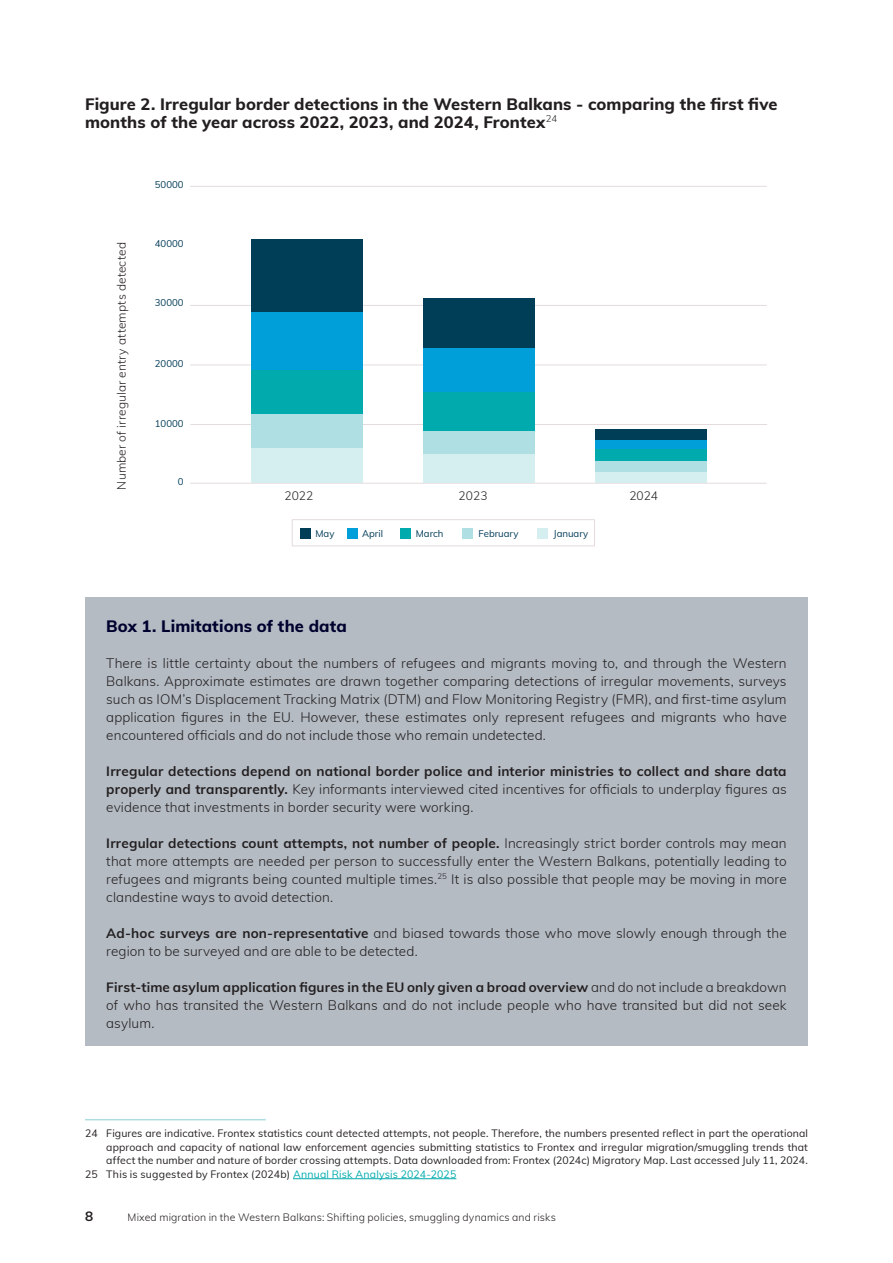
<style>
.page{position:relative;width:893px;height:1263px;background:#fff}
.page>*{position:absolute;margin:0;border:0;box-sizing:border-box;transform-origin:0 0}
._3_Subhead_11_12pt_Muli_ExtraBold_SPAN{font:800 16.5px/18px "Muli";letter-spacing:.005em;color:#231f20}
._3_BOX_Subhead{font:800 16.5px "Muli";letter-spacing:.005em;color:#00002e}
._5_BOX_Body{font:300 13.5px/18px "Muli";letter-spacing:.01em;color:#231f20;text-align:justify}
.t1{font:700 13.5px "Muli";color:#231f20}
._4_Body_8_11pt_Muli_Light_ES{font:300 12px "Muli";letter-spacing:.01em;color:#231f20}
.Footnotes_JUSTIFIED{font:10.5px/13.5px "Muli";letter-spacing:.015em;color:#231f20;text-align:justify}
.t2{font:300 10.5px "Muli";letter-spacing:.015em;color:#231f20}
.t3{font:9.6px "Muli";color:#003b57}
.s1{font-weight:700}
.s2{color:#00aaad}
</style>
<div class="page">
<hr style="left:85px;top:1119px;width:181px;height:1px;background:#aedee4">
<hr style="left:293px;top:1178px;width:163px;height:1px;background:#00aaad">
<div style="left:85px;top:597px;width:723px;height:21px;background:#b4bbc3"></div>
<div style="left:85px;top:615px;width:723px;height:21px;background:#b4bbc3"></div>
<div style="left:85px;top:632px;width:723px;height:18px;background:#b4bbc3"></div>
<div style="left:85px;top:650px;width:723px;height:90px;background:#b4bbc3"></div>
<div style="left:85px;top:740px;width:723px;height:18px;background:#b4bbc3"></div>
<div style="left:85px;top:758px;width:723px;height:54px;background:#b4bbc3"></div>
<div style="left:85px;top:812px;width:723px;height:18px;background:#b4bbc3"></div>
<div style="left:85px;top:830px;width:723px;height:72px;background:#b4bbc3"></div>
<div style="left:85px;top:902px;width:723px;height:18px;background:#b4bbc3"></div>
<div style="left:85px;top:920px;width:723px;height:36px;background:#b4bbc3"></div>
<div style="left:85px;top:956px;width:723px;height:18px;background:#b4bbc3"></div>
<div style="left:85px;top:974px;width:723px;height:54px;background:#b4bbc3"></div>
<div style="left:85px;top:1028px;width:723px;height:18px;background:#b4bbc3"></div>
<hr style="left:190px;top:483px;width:577px;height:1px;background:#e5dbdf">
<hr style="left:190px;top:424px;width:577px;height:1px;background:#e5dbdf">
<hr style="left:190px;top:365px;width:577px;height:1px;background:#e5dbdf">
<hr style="left:190px;top:305px;width:577px;height:1px;background:#e5dbdf">
<hr style="left:190px;top:186px;width:577px;height:1px;background:#e5dbdf">
<div style="left:251px;top:239px;width:112px;height:74px;background:#003d57"></div>
<div style="left:251px;top:313px;width:112px;height:58px;background:#009fda"></div>
<div style="left:251px;top:370px;width:112px;height:45px;background:#00aaad"></div>
<div style="left:251px;top:415px;width:112px;height:33px;background:#afdfe3"></div>
<div style="left:251px;top:448px;width:112px;height:35px;background:#d5eef0"></div>
<div style="left:423px;top:298px;width:111px;height:50px;background:#003d57"></div>
<div style="left:423px;top:348px;width:112px;height:44px;background:#009fda"></div>
<div style="left:423px;top:392px;width:112px;height:40px;background:#00aaad"></div>
<div style="left:423px;top:431px;width:112px;height:23px;background:#afdfe3"></div>
<div style="left:423px;top:454px;width:112px;height:29px;background:#d5eef0"></div>
<div style="left:595px;top:429px;width:111px;height:11px;background:#003d57"></div>
<div style="left:595px;top:440px;width:111px;height:9px;background:#009fda"></div>
<div style="left:595px;top:449px;width:111px;height:12px;background:#00aaad"></div>
<div style="left:595px;top:461px;width:111px;height:11px;background:#afdfe3"></div>
<div style="left:595px;top:472px;width:111px;height:11px;background:#d5eef0"></div>
<div style="left:300px;top:529px;width:10px;height:10px;background:#003d57"></div>
<div style="left:347px;top:529px;width:10px;height:10px;background:#009fda"></div>
<div style="left:401px;top:529px;width:10px;height:10px;background:#00aaad"></div>
<div style="left:462px;top:528px;width:10px;height:11px;background:#afdfe3"></div>
<div style="left:537px;top:528px;width:10px;height:11px;background:#d5eef0"></div>
<div style="left:292px;top:519px;width:303px;height:27px;border:1px solid #e5dbdf"></div>
<p class="_3_Subhead_11_12pt_Muli_ExtraBold_SPAN" style="left:85px;top:94px;width:694px">Figure 2. Irregular border detections in the Western Balkans - comparing the first five months of the year across 2022, 2023, and 2024, Frontex<sup>24</sup></p>
<p class="_4_Body_8_11pt_Muli_Light_ES" style="left:113px;top:490px;width:249px;rotate:-90deg">Number of irregular entry attempts detected</p>
<p class="t3" style="left:155px;top:178px;width:30px">50000</p>
<p class="t3" style="left:155px;top:237px;width:30px">40000</p>
<p class="t3" style="left:155px;top:295px;width:30px">30000</p>
<p class="t3" style="left:155px;top:357px;width:30px">20000</p>
<p class="t3" style="left:155px;top:416px;width:30px">10000</p>
<p class="t3" style="left:178px;top:475px;width:7px">0</p>
<p class="_4_Body_8_11pt_Muli_Light_ES" style="left:284px;top:487px;width:30px">2022</p>
<p class="_4_Body_8_11pt_Muli_Light_ES" style="left:459px;top:487px;width:31px">2023</p>
<p class="_4_Body_8_11pt_Muli_Light_ES" style="left:629px;top:487px;width:30px">2024</p>
<p class="t3" style="left:315px;top:526px;width:21px">May</p>
<p class="t3" style="left:362px;top:526px;width:22px">April</p>
<p class="t3" style="left:416px;top:526px;width:29px">March</p>
<p class="t3" style="left:478px;top:526px;width:41px">February</p>
<p class="t3" style="left:554px;top:526px;width:36px">January</p>
<p class="_3_BOX_Subhead" style="left:106px;top:614px;width:242px">Box 1. Limitations of the data</p>
<p class="_5_BOX_Body" style="left:106px;top:653px;width:682px">There is little certainty about the numbers of refugees and migrants moving to, and through the Western Balkans. Approximate estimates are drawn together comparing detections of irregular movements, surveys such as IOM’s Displacement Tracking Matrix (DTM) and Flow Monitoring Registry (FMR), and first-time asylum application figures in the EU. However, these estimates only represent refugees and migrants who have encountered officials and do not include those who remain undetected.</p>
<p class="_5_BOX_Body" style="left:106px;top:761px;width:682px"><span class="s1">Irregular detections depend on national border police and interior ministries to collect and share data properly and transparently.</span> Key informants interviewed cited incentives for officials to underplay figures as evidence that investments in border security were working.</p>
<p class="_5_BOX_Body" style="left:106px;top:833px;width:682px"><span class="s1">Irregular detections count attempts, not number of people.</span> Increasingly strict border controls may mean that more attempts are needed per person to successfully enter the Western Balkans, potentially leading to refugees and migrants being counted multiple times.<sup>25</sup> It is also possible that people may be moving in more clandestine ways to avoid detection.</p>
<p class="_5_BOX_Body" style="left:106px;top:923px;width:682px"><span class="s1">Ad-hoc surveys are non-representative</span> and biased towards those who move slowly enough through the region to be surveyed and are able to be detected.</p>
<p class="_5_BOX_Body" style="left:106px;top:977px;width:682px"><span class="s1">First-time asylum application figures in the EU only given a broad overview</span> and do not include a breakdown of who has transited the Western Balkans and do not include people who have transited but did not seek asylum.</p>
<p class="Footnotes_JUSTIFIED" style="left:106px;top:1126px;width:703px;text-indent:-21px">24 Figures are indicative. Frontex statistics count detected attempts, not people. Therefore, the numbers presented reflect in part the operational approach and capacity of national law enforcement agencies submitting statistics to Frontex and irregular migration/smuggling trends that affect the number and nature of border crossing attempts. Data downloaded from: Frontex (2024c) Migratory Map. Last accessed July 11, 2024.</p>
<p class="Footnotes_JUSTIFIED" style="left:85px;top:1167px;width:373px">25 This is suggested by Frontex (2024b) <span class="s2">Annual Risk Analysis 2024-2025</span></p>
<p class="t1" style="left:85px;top:1206px;width:10px">8</p>
<p class="t2" style="left:128px;top:1210px;width:430px">Mixed migration in the Western Balkans: Shifting policies, smuggling dynamics and risks</p>
</div>
